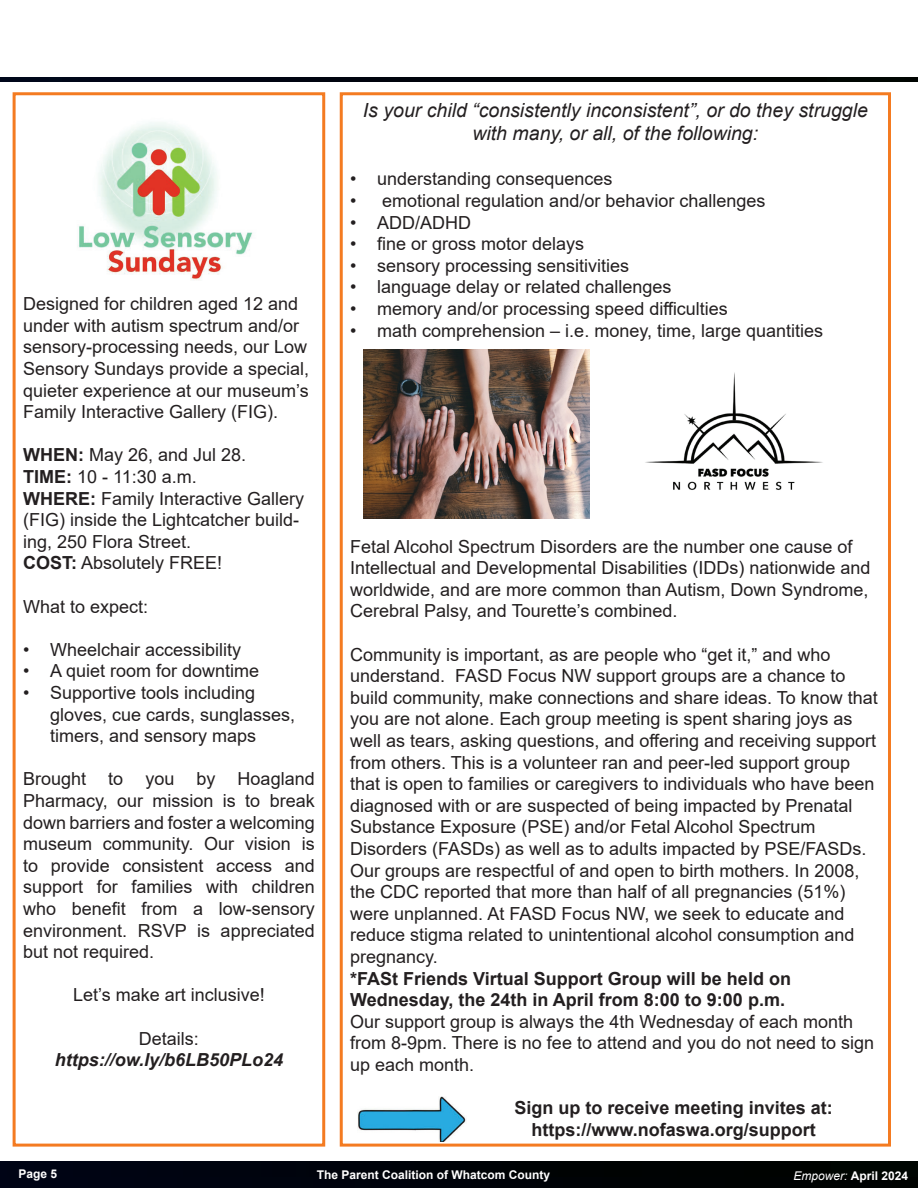
<style>
.page{position:relative;width:918px;height:1188px;background:#fff}
.page>*{position:absolute;margin:0;border:0;box-sizing:border-box;transform-origin:0 0}
.t1{font:italic 19.5px/23.4px "Arial";color:#231f20;text-align:center}
.t2{font:18px/21.6px "Arial";color:#231f20}
.t3{font:700 18px/21.6px "Arial";color:#231f20}
.t4{font:italic 700 18px "Arial";color:#231f20}
.t5{font:700 12px "Arial";color:#fff}
.s1{font-weight:700}
.s2{font-weight:400;font-style:italic}
</style>
<div class="page">
<img style="left:0;top:1176px;width:918px;height:12px">
<img style="left:0;top:1162px;width:918px;height:14px">
<img style="left:0;top:77px;width:918px;height:5px">
<div style="left:13px;top:92px;width:312px;height:1055px;border:3px solid #f47b21"></div>
<img style="left:79px;top:122px;width:174px;height:158px">
<div style="left:340px;top:92px;width:551px;height:1055px;border:3px solid #f47b21"></div>
<img style="left:364px;top:349px;width:225px;height:170px">
<img style="left:358px;top:1097px;width:108px;height:44px">
<img style="left:645px;top:372px;width:178px;height:118px">
<p class="t2" style="left:23px;top:293px;width:288px">Designed for children aged 12 and under with autism spectrum and/or sensory-processing needs, our Low Sensory Sundays provide a special, quieter experience at our museum’s Family Interactive Gallery (FIG).</p>
<p class="t2" style="left:23px;top:444px;width:283px"><span class="s1">WHEN:</span> May 26, and Jul 28.<br><span class="s1">TIME:</span> 10 - 11:30 a.m.<br><span class="s1">WHERE:</span> Family Interactive Gallery (FIG) inside the Lightcatcher build&shy;ing, 250 Flora Street.<br><span class="s1">COST:</span> Absolutely FREE!</p>
<p class="t2" style="left:23px;top:595px;width:127px">What to expect:</p>
<p class="t2" style="left:23px;top:639px;width:220px">• Wheelchair accessibility</p>
<p class="t2" style="left:23px;top:660px;width:238px">• A quiet room for downtime</p>
<p class="t2" style="left:50px;top:682px;width:247px;text-indent:-27px">• Supportive tools including gloves, cue cards, sunglasses, timers, and sensory maps</p>
<p class="t2" style="left:23px;top:768px;width:293px;text-align:justify">Brought to you by Hoagland Pharmacy, our mission is to break down barriers and foster a welcoming museum community. Our vision is to provide consistent access and support for families with children who benefit from a low-sensory environment. RSVP is appreciated but not required.</p>
<p class="t2" style="left:73px;top:984px;width:193px">Let’s make art inclusive!</p>
<p class="t2" style="left:139px;top:1027px;width:62px">Details:</p>
<p class="t4" style="left:55px;top:1048px;width:230px">https://ow.ly/b6LB50PLo24</p>
<p class="t1" style="left:363px;top:99px;width:507px">Is your child “consistently inconsistent”, or do they struggle with many, or all, of the following:</p>
<p class="t2" style="left:350px;top:168px;width:264px">• understanding consequences</p>
<p class="t2" style="left:350px;top:190px;width:417px">• emotional regulation and/or behavior challenges</p>
<p class="t2" style="left:350px;top:211px;width:122px">• ADD/ADHD</p>
<p class="t2" style="left:350px;top:233px;width:236px">• fine or gross motor delays</p>
<p class="t2" style="left:350px;top:255px;width:281px">• sensory processing sensitivities</p>
<p class="t2" style="left:350px;top:276px;width:323px">• language delay or related challenges</p>
<p class="t2" style="left:350px;top:298px;width:379px">• memory and/or processing speed difficulties</p>
<p class="t2" style="left:350px;top:319px;width:474px">• math comprehension – i.e. money, time, large quantities</p>
<p class="t2" style="left:350px;top:535px;width:522px">Fetal Alcohol Spectrum Disorders are the number one cause of Intellectual and Developmental Disabilities (IDDs) nationwide and worldwide, and are more common than Autism, Down Syndrome, Cerebral Palsy, and Tourette’s combined.</p>
<p class="t2" style="left:350px;top:643px;width:529px">Community is important, as are people who “get it,” and who understand. FASD Focus NW support groups are a chance to build community, make connections and share ideas. To know that you are not alone. Each group meeting is spent sharing joys as well as tears, asking questions, and offering and receiving support from others. This is a volunteer ran and peer-led support group that is open to families or caregivers to individuals who have been diagnosed with or are suspected of being impacted by Prenatal Substance Exposure (PSE) and/or Fetal Alcohol Spectrum Disorders (FASDs) as well as to adults impacted by PSE/FASDs.<br>Our groups are respectful of and open to birth mothers. In 2008, the CDC reported that more than half of all pregnancies (51%) were unplanned. At FASD Focus NW, we seek to educate and reduce stigma related to unintentional alcohol consumption and pregnancy.</p>
<p class="t3" style="left:350px;top:968px;width:442px">*FASt Friends Virtual Support Group will be held on<br>Wednesday, the 24th in April from 8:00 to 9:00 p.m.</p>
<p class="t2" style="left:350px;top:1011px;width:525px">Our support group is always the 4th Wednesday of each month from 8-9pm. There is no fee to attend and you do not need to sign up each month.</p>
<p class="t3" style="left:515px;top:1097px;width:320px;text-align:center">Sign up to receive meeting invites at: https://www.nofaswa.org/support</p>
<p class="t5" style="left:19px;top:1166px;width:40px">Page 5</p>
<p class="t5" style="left:317px;top:1166px;width:235px">The Parent Coalition of Whatcom County</p>
<p class="t5" style="left:794px;top:1167px;width:116px"><span class="s2">Empower:</span> April 2024</p>
</div>
